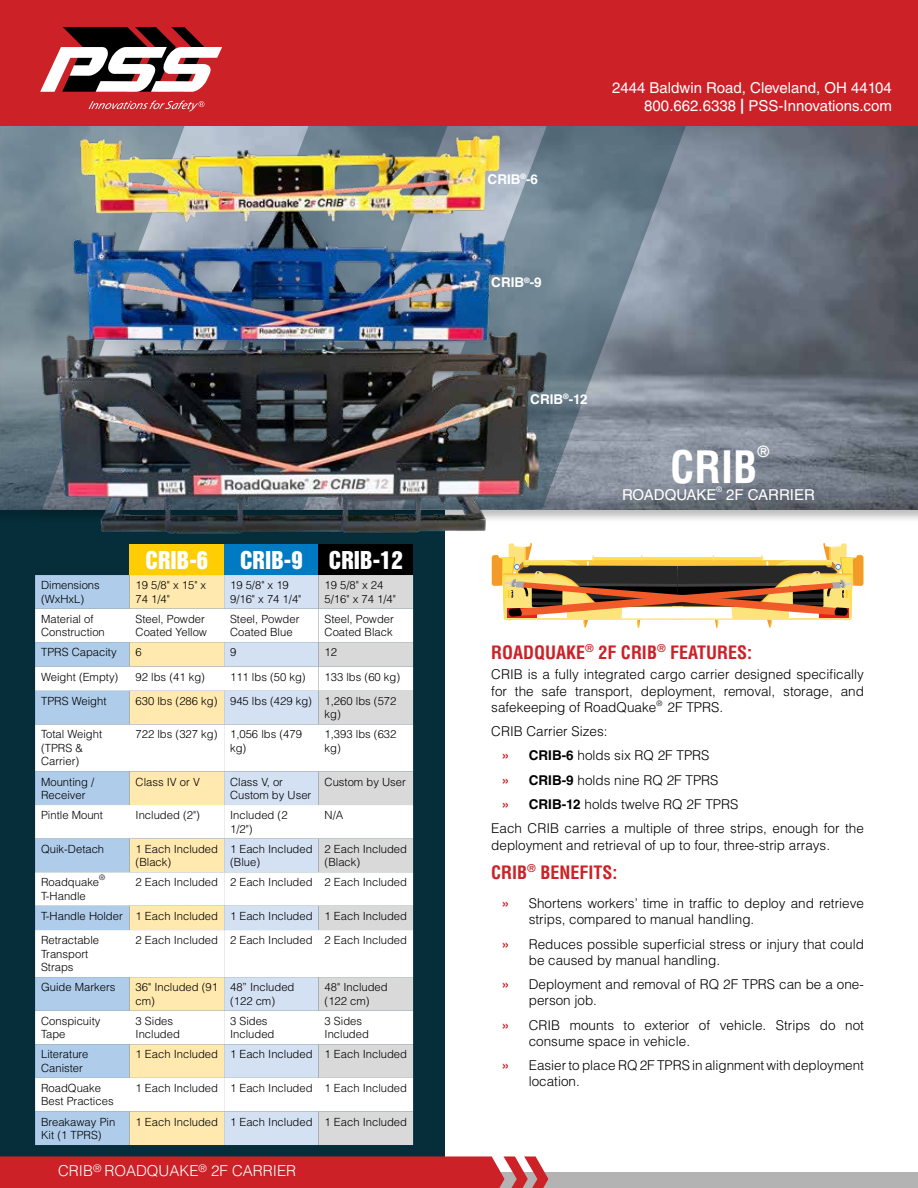
<style>
.page{position:relative;width:918px;height:1188px;background:#fff}
.page>*{position:absolute;margin:0;border:0;box-sizing:border-box;transform-origin:0 0}
.t1{font:700 condensed 43.5px "Helvetica LT Std";color:#fff}
.t2{font:22.5px "Helvetica Inserat LT Std";color:#fff}
.t3{font:700 condensed 18px "Helvetica LT Std";color:#cc2127}
.t4{font:15px/18px "Helvetica LT Std";color:#fff;text-align:right}
.t5{font:300 15px "Helvetica LT Std";color:#fff}
.t6{font:700 condensed 15px "Helvetica LT Std";color:#fff}
.t7{font:300 13.5px/16.2px "Helvetica LT Std";color:#000}
.t8{font:700 13.5px "Helvetica LT Std";color:#fff}
.t9{font:300 11.25px/13.5px "Helvetica LT Std";color:#000}
.t10{font:7.5px "Helvetica LT Std";color:#fff}
.t11{font:300 7.5px "Helvetica LT Std";color:#000}
.s1{font-weight:900}
.s2{font-weight:700;color:#cc2127}
.s3{font-weight:700}
</style>
<div class="page">
<div style="left:0;top:505px;width:445px;height:683px;background:#052e3a"></div>
<img style="left:755px;top:125px;width:163px;height:384px">
<svg style="left:0;top:125px;width:146px;height:385px;background:#71838e"></svg>
<svg style="left:402px;top:125px;width:353px;height:384px;background:#788492"></svg>
<div style="left:0;top:0;width:918px;height:125px;background:#cc2127"></div>
<img style="left:37px;top:135px;width:515px;height:399px">
<div style="left:350px;top:1173px;width:568px;height:15px;background:#b3b3b3"></div>
<svg style="left:0;top:1156px;width:548px;height:32px;background:#ca2a30"></svg>
<svg style="left:40px;top:27px;width:182px;height:65px"></svg>
<svg style="left:89px;top:101px;width:115px;height:11px"></svg>
<div style="left:130px;top:544px;width:94px;height:31px;background:#ffcd03"></div>
<div style="left:224px;top:544px;width:95px;height:31px;background:#007ac2"></div>
<div style="left:319px;top:544px;width:94px;height:31px;background:#000"></div>
<div style="left:35px;top:575px;width:95px;height:570px;background:#afcceb"></div>
<div style="left:130px;top:575px;width:94px;height:570px;background:#ffe9af"></div>
<div style="left:224px;top:575px;width:95px;height:570px;background:#d4e1f3"></div>
<div style="left:319px;top:575px;width:94px;height:570px;background:#d9d9d9"></div>
<svg style="left:35px;top:609px;width:189px;height:502px;background:#ebece6"></svg>
<svg style="left:224px;top:609px;width:189px;height:502px;background:#eceeef"></svg>
<svg style="left:35px;top:667px;width:284px;height:377px;background:#ecefee"></svg>
<svg style="left:491px;top:542px;width:373px;height:86px"></svg>
<h2 class="t2" style="left:146px;top:547px;width:64px">CRIB-6</h2>
<h2 class="t2" style="left:240px;top:547px;width:164px">CRIB-9 CRIB-12</h2>
<p class="t9" style="left:41px;top:578px;width:60px">Dimensions (WxHxL)</p>
<p class="t9" style="left:136px;top:578px;width:72px">19 5/8" x 15" x<br>74 1/4"</p>
<p class="t9" style="left:230px;top:578px;width:73px">19 5/8" x 19<br>9/16" x 74 1/4"</p>
<p class="t9" style="left:325px;top:578px;width:73px">19 5/8" x 24<br>5/16" x 74 1/4"</p>
<p class="t9" style="left:41px;top:612px;width:65px">Material of<br>Construction</p>
<p class="t9" style="left:136px;top:612px;width:73px">Steel, Powder<br>Coated Yellow</p>
<p class="t9" style="left:230px;top:612px;width:71px">Steel, Powder<br>Coated Blue</p>
<p class="t9" style="left:325px;top:612px;width:71px">Steel, Powder<br>Coated Black</p>
<p class="t9" style="left:41px;top:645px;width:77px">TPRS Capacity</p>
<p class="t9" style="left:136px;top:645px;width:8px">6</p>
<p class="t9" style="left:230px;top:645px;width:8px">9</p>
<p class="t9" style="left:325px;top:645px;width:14px">12</p>
<p class="t9" style="left:41px;top:670px;width:79px">Weight (Empty)</p>
<p class="t9" style="left:136px;top:670px;width:71px">92 lbs (41 kg)</p>
<p class="t9" style="left:230px;top:670px;width:77px">111 lbs (50 kg)</p>
<p class="t9" style="left:325px;top:670px;width:77px">133 lbs (60 kg)</p>
<p class="t9" style="left:41px;top:694px;width:67px">TPRS Weight</p>
<p class="t9" style="left:325px;top:694px;width:73px;text-indent:-189px">630 lbs (286 kg) 945 lbs (429 kg) 1,260 lbs (572 kg)</p>
<p class="t9" style="left:41px;top:728px;width:63px">Total Weight (TPRS &amp;<br>Carrier)</p>
<p class="t9" style="left:230px;top:728px;width:73px;text-indent:-94px">722 lbs (327 kg) 1,056 lbs (479 kg)</p>
<p class="t9" style="left:325px;top:728px;width:73px">1,393 lbs (632 kg)</p>
<p class="t9" style="left:41px;top:775px;width:55px">Mounting /<br>Receiver</p>
<p class="t9" style="left:136px;top:775px;width:66px">Class IV or V</p>
<p class="t9" style="left:230px;top:775px;width:83px">Class V, or<br>Custom by User</p>
<p class="t9" style="left:325px;top:775px;width:83px">Custom by User</p>
<p class="t9" style="left:41px;top:808px;width:63px">Pintle Mount</p>
<p class="t9" style="left:136px;top:808px;width:66px">Included (2")</p>
<p class="t9" style="left:230px;top:808px;width:59px">Included (2<br>1/2")</p>
<p class="t9" style="left:325px;top:808px;width:20px">N/A</p>
<p class="t9" style="left:41px;top:842px;width:65px">Quik-Detach</p>
<p class="t9" style="left:136px;top:842px;width:84px">1 Each Included (Black)</p>
<p class="t9" style="left:230px;top:842px;width:84px">1 Each Included (Blue)</p>
<p class="t9" style="left:325px;top:842px;width:84px">2 Each Included (Black)</p>
<p class="t9" style="left:41px;top:875px;width:60px">Roadquake</p>
<p class="t11" style="left:99px;top:873px;width:7px">®</p>
<p class="t9" style="left:136px;top:875px;width:273px">2 Each Included 2 Each Included 2 Each Included</p>
<p class="t9" style="left:41px;top:904px;width:367px;line-height:24.3px">T-Handle Holder 1 Each Included 1 Each Included 1 Each Included<br>Retractable</p>
<p class="t9" style="left:41px;top:947px;width:49px">Transport<br>Straps</p>
<p class="t9" style="left:41px;top:889px;width:46px">T-Handle</p>
<p class="t9" style="left:136px;top:933px;width:273px">2 Each Included 2 Each Included 2 Each Included</p>
<p class="t9" style="left:41px;top:980px;width:76px">Guide Markers</p>
<p class="t9" style="left:136px;top:980px;width:84px">36" Included (91 cm)</p>
<p class="t9" style="left:230px;top:980px;width:66px">48” Included (122 cm)</p>
<p class="t9" style="left:325px;top:980px;width:65px">48" Included (122 cm)</p>
<p class="t9" style="left:41px;top:1014px;width:61px">Conspicuity<br>Tape</p>
<p class="t9" style="left:136px;top:1014px;width:46px">3 Sides<br>Included</p>
<p class="t9" style="left:230px;top:1014px;width:46px">3 Sides<br>Included</p>
<p class="t9" style="left:325px;top:1014px;width:46px">3 Sides<br>Included</p>
<p class="t9" style="left:41px;top:1048px;width:49px">Literature<br>Canister</p>
<p class="t9" style="left:136px;top:1048px;width:273px">1 Each Included 1 Each Included 1 Each Included</p>
<p class="t9" style="left:41px;top:1081px;width:74px">RoadQuake<br>Best Practices</p>
<p class="t9" style="left:136px;top:1081px;width:273px">1 Each Included 1 Each Included 1 Each Included</p>
<p class="t9" style="left:41px;top:1115px;width:76px">Breakaway Pin<br>Kit (1 TPRS)</p>
<p class="t9" style="left:136px;top:1115px;width:273px">1 Each Included 1 Each Included 1 Each Included</p>
<h3 class="t5" style="left:58px;top:1161px;width:240px">CRIB<sup>®</sup> ROADQUAKE<sup>®</sup> 2F CARRIER</h3>
<p class="t8" style="left:488px;top:171px;width:52px">CRIB<sup>®</sup>-6</p>
<p class="t8" style="left:491px;top:274px;width:52px">CRIB<sup>®</sup>-9</p>
<h3 class="t4" style="left:612px;top:79px;width:281px">2444 Baldwin Road, Cleveland, OH 44104<br>800.662.6338 <span class="s1">|</span> PSS-Innovations.com</h3>
<p class="t8" style="left:530px;top:391px;width:59px">CRIB<sup>®</sup>-12</p>
<h1 class="t1" style="left:670px;top:440px;width:89px">CRIB</h1>
<h3 class="t6" style="left:757px;top:442px;width:14px">®</h3>
<h3 class="t4" style="left:622px;top:486px;width:96px">ROADQUAKE</h3>
<p class="t10" style="left:717px;top:485px;width:7px">®</p>
<h3 class="t4" style="left:726px;top:486px;width:90px">2F CARRIER</h3>
<h3 class="t3" style="left:491px;top:641px;width:262px">ROADQUAKE<sup>®</sup> 2F CRIB<sup>®</sup> FEATURES:</h3>
<p class="t7" style="left:491px;top:666px;width:374px;text-align:justify">CRIB is a fully integrated cargo carrier designed specifically for the safe transport, deployment, removal, storage, and safekeeping of RoadQuake<sup>®</sup> 2F TPRS.</p>
<p class="t7" style="left:491px;top:723px;width:118px">CRIB Carrier Sizes:</p>
<p class="t7" style="left:502px;top:747px;width:209px"><span class="s2">»</span> <span class="s3">CRIB-6</span> holds six RQ 2F TPRS</p>
<p class="t7" style="left:502px;top:772px;width:218px"><span class="s2">»</span> <span class="s3">CRIB-9</span> holds nine RQ 2F TPRS</p>
<p class="t7" style="left:502px;top:796px;width:238px"><span class="s2">»</span> <span class="s3">CRIB-12</span> holds twelve RQ 2F TPRS</p>
<p class="t7" style="left:491px;top:820px;width:374px">Each CRIB carries a multiple of three strips, enough for the</p>
<p class="t7" style="left:491px;top:837px;width:340px">deployment and retrieval of up to four, three-strip arrays.</p>
<h3 class="t3" style="left:491px;top:861px;width:128px">CRIB<sup>®</sup> BENEFITS:</h3>
<p class="t7" style="left:529px;top:895px;width:337px;text-indent:-27px"><span class="s2">»</span> Shortens workers’ time in traffic to deploy and retrieve strips, compared to manual handling.</p>
<p class="t7" style="left:529px;top:936px;width:337px;text-indent:-27px"><span class="s2">»</span> Reduces possible superficial stress or injury that could be caused by manual handling.</p>
<p class="t7" style="left:529px;top:976px;width:337px;text-indent:-27px"><span class="s2">»</span> Deployment and removal of RQ 2F TPRS can be a one&shy;person job.</p>
<p class="t7" style="left:529px;top:1017px;width:337px;text-indent:-27px"><span class="s2">»</span> CRIB mounts to exterior of vehicle. Strips do not consume space in vehicle.</p>
<p class="t7" style="left:529px;top:1057px;width:337px;text-indent:-27px"><span class="s2">»</span> Easier to place RQ 2F TPRS in alignment with deployment location.</p>
</div>
